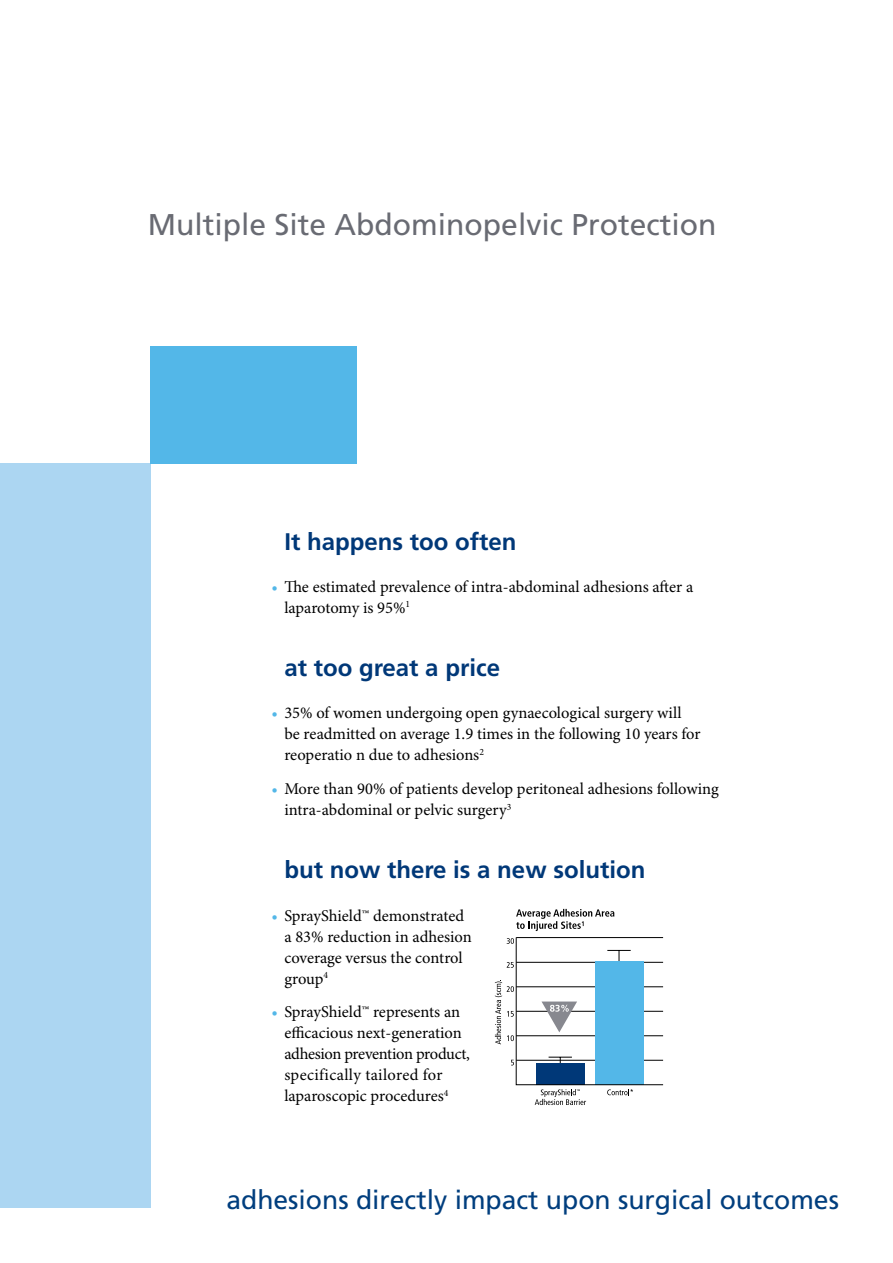
<style>
.page{position:relative;width:893px;height:1263px;background:#fff}
.page>*{position:absolute;margin:0;border:0;box-sizing:border-box;transform-origin:0 0}
.t1{font:30px "Frutiger LT Std";color:#696b73}
.t2{font:26.55px "Frutiger LT Std";color:#003e7e}
.t3{font:700 24px "Frutiger LT Std";color:#003878}
.t4{font:16.5px/21px "Minion Pro";color:#000}
.s1{color:#53b7e8}
</style>
<div class="page">
<div style="left:0;top:463px;width:151px;height:745px;background:#acd6f2"></div>
<div style="left:151px;top:346px;width:206px;height:117px;background:#53b7e8"></div>
<svg style="left:516px;top:909px;width:98px;height:22px"></svg>
<svg style="left:495px;top:937px;width:169px;height:168px"></svg>
<h1 class="t1" style="left:148px;top:207px;width:570px">Multiple Site Abdominopelvic Protection</h1>
<h3 class="t3" style="left:284px;top:527px;width:234px">It happens too often</h3>
<p class="t4" style="left:284px;top:577px;width:410px;text-indent:-13px"><span class="s1">•</span> The estimated prevalence of intra-abdominal adhesions after a laparotomy is 95%<sup>1</sup></p>
<h3 class="t3" style="left:284px;top:654px;width:217px">at too great a price</h3>
<p class="t4" style="left:284px;top:703px;width:418px;text-indent:-13px"><span class="s1">•</span> 35% of women undergoing open gynaecological surgery will be readmitted on average 1.9 times in the following 10 years for reoperatio n due to adhesions<sup>2</sup></p>
<p class="t4" style="left:284px;top:779px;width:436px;text-indent:-13px"><span class="s1">•</span> More than 90% of patients develop peritoneal adhesions following intra-abdominal or pelvic surgery<sup>3</sup></p>
<h3 class="t3" style="left:284px;top:856px;width:362px">but now there is a new solution</h3>
<p class="t4" style="left:284px;top:905px;width:189px;text-indent:-13px"><span class="s1">•</span> SprayShield™ demonstrated a 83% reduction in adhesion coverage versus the control group<sup>4</sup></p>
<p class="t4" style="left:284px;top:1002px;width:187px;text-indent:-13px"><span class="s1">•</span> SprayShield™ represents an efficacious next-generation adhesion prevention product, specifically tailored for laparoscopic procedures<sup>4</sup></p>
<h2 class="t2" style="left:226px;top:1184px;width:614px">adhesions directly impact upon surgical outcomes</h2>
</div>
